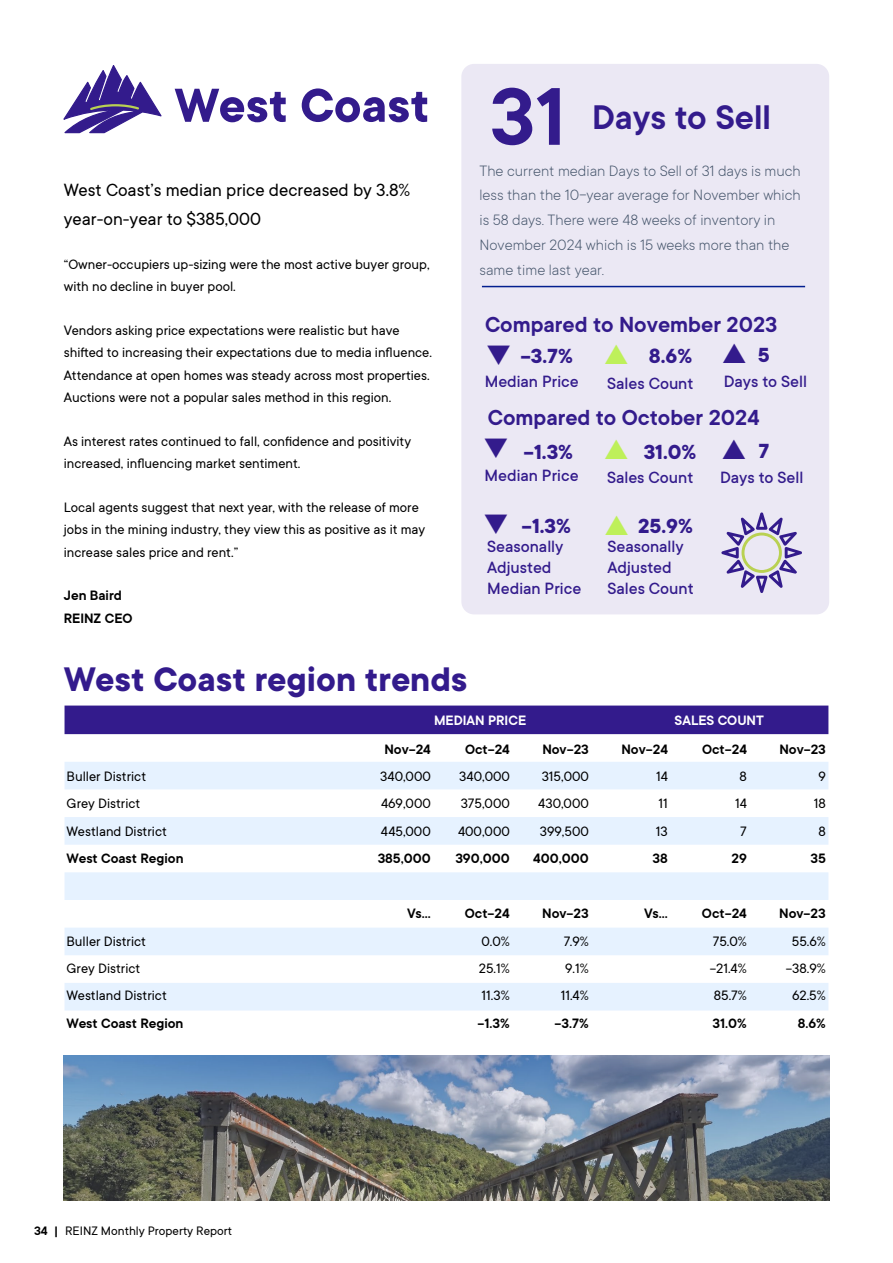
<style>
.page{position:relative;width:893px;height:1263px;background:#fff}
.page>*{position:absolute;margin:0;border:0;box-sizing:border-box;transform-origin:0 0}
.t1{font:600 90px "TT Commons";color:#331b8c}
.t2{font:700 52.5px "TT Commons";color:#331b8c}
.t3{font:600 37.65px "TT Commons";color:#331b8c}
.t4{font:700 37.5px "TT Commons";color:#331b8c}
.t5{font:600 24px "TT Commons";color:#331b8c}
.t6{font:700 22.5px "TT Commons";color:#331b8c}
.t7{font:19.5px/29.2px "TT Commons";color:#000}
.t8{font:500 18px/21px "TT Commons";color:#331b8c}
.t9{font:300 16.5px/24.8px "TT Commons";color:#44546a}
.t10{font:15px/22.5px "TT Commons";color:#000}
.t11{font:600 15px/22.5px "TT Commons";color:#000}
.t12{font:600 15px "TT Commons";color:#fff}
.t13{font:13.5px "TT Commons";color:#000}
.s1{font-weight:600}
</style>
<div class="page">
<svg style="left:63px;top:65px;width:99px;height:69px"></svg>
<div style="left:65px;top:705px;width:763px;height:29px;background:#331b8c"></div>
<svg style="left:65px;top:762px;width:763px;height:248px;fill:#e6f2ff"></svg>
<img style="left:64px;top:1055px;width:765px;height:145px">
<div style="left:461px;top:64px;width:368px;height:550px;background:#ebe8f4;border-radius:13px"></div>
<hr style="left:482px;top:286px;width:323px;height:1px;background:#031f8f">
<svg style="left:721px;top:512px;width:81px;height:81px"></svg>
<h2 class="t2" style="left:174px;top:76px;width:257px">West Coast</h2>
<h3 class="t7" style="left:64px;top:176px;width:348px">West Coast’s median price decreased by 3.8% year-on-year to $385,000</h3>
<p class="t10" style="left:64px;top:253px;width:367px">“Owner-occupiers up-sizing were the most active buyer group, with no decline in buyer pool.</p>
<p class="t10" style="left:64px;top:319px;width:370px">Vendors asking price expectations were realistic but have shifted to increasing their expectations due to media influence.<br>Attendance at open homes was steady across most properties.<br>Auctions were not a popular sales method in this region.</p>
<p class="t10" style="left:64px;top:430px;width:349px">As interest rates continued to fall, confidence and positivity increased, influencing market sentiment.</p>
<p class="t10" style="left:64px;top:496px;width:363px">Local agents suggest that next year, with the release of more jobs in the mining industry, they view this as positive as it may increase sales price and rent.”</p>
<p class="t11" style="left:64px;top:585px;width:70px">Jen Baird<br>REINZ CEO</p>
<h1 class="t1" style="left:490px;top:67px;width:78px">31</h1>
<p class="t9" style="left:479px;top:158px;width:323px">The current median Days to Sell of 31 days is much less than the 10-year average for November which is 58 days. There were 48 weeks of inventory in November 2024 which is 15 weeks more than the same time last year.</p>
<h3 class="t3" style="left:592px;top:97px;width:180px">Days to Sell</h3>
<h3 class="t5" style="left:485px;top:312px;width:294px">Compared to November 2023</h3>
<p class="t8" style="left:485px;top:371px;width:96px">Median Price</p>
<p class="t8" style="left:607px;top:373px;width:88px">Sales Count</p>
<p class="t8" style="left:724px;top:371px;width:85px">Days to Sell</p>
<h3 class="t6" style="left:485px;top:343px;width:89px">❑ -3.7%</h3>
<h3 class="t6" style="left:649px;top:343px;width:45px">8.6%</h3>
<h3 class="t6" style="left:758px;top:342px;width:13px">5</h3>
<h3 class="t5" style="left:488px;top:405px;width:273px">Compared to October 2024</h3>
<h3 class="t6" style="left:483px;top:440px;width:92px">❑ -1.3%</h3>
<h3 class="t6" style="left:644px;top:440px;width:54px">31.0%</h3>
<h3 class="t6" style="left:758px;top:439px;width:12px">7</h3>
<p class="t8" style="left:484px;top:465px;width:96px">Median Price</p>
<p class="t8" style="left:607px;top:467px;width:88px">Sales Count</p>
<p class="t8" style="left:720px;top:467px;width:85px">Days to Sell</p>
<h3 class="t6" style="left:521px;top:513px;width:51px">-1.3%</h3>
<h3 class="t6" style="left:638px;top:513px;width:56px">25.9%</h3>
<p class="t8" style="left:487px;top:536px;width:96px">Seasonally<br>Adjusted<br>Median Price</p>
<p class="t8" style="left:607px;top:536px;width:88px">Seasonally<br>Adjusted<br>Sales Count</p>
<h3 class="t4" style="left:64px;top:659px;width:405px">West Coast region trends</h3>
<p class="t12" style="left:434px;top:712px;width:94px">MEDIAN PRICE</p>
<p class="t12" style="left:675px;top:712px;width:91px">SALES COUNT</p>
<p class="t11" style="left:384px;top:738px;width:48px">Nov-24</p>
<p class="t11" style="left:465px;top:738px;width:46px">Oct-24</p>
<p class="t11" style="left:542px;top:738px;width:48px">Nov-23</p>
<p class="t11" style="left:621px;top:738px;width:48px">Nov-24</p>
<p class="t11" style="left:702px;top:738px;width:46px">Oct-24</p>
<p class="t11" style="left:779px;top:738px;width:48px">Nov-23</p>
<p class="t10" style="left:67px;top:765px;width:81px">Buller District</p>
<p class="t10" style="left:380px;top:765px;width:52px">340,000</p>
<p class="t10" style="left:459px;top:765px;width:52px">340,000</p>
<p class="t10" style="left:542px;top:765px;width:49px">315,000</p>
<p class="t10" style="left:656px;top:765px;width:13px">14</p>
<p class="t10" style="left:739px;top:765px;width:9px">8</p>
<p class="t10" style="left:818px;top:765px;width:9px">9</p>
<p class="t10" style="left:67px;top:793px;width:75px">Grey District</p>
<p class="t10" style="left:381px;top:793px;width:51px">469,000</p>
<p class="t10" style="left:461px;top:793px;width:50px">375,000</p>
<p class="t10" style="left:538px;top:793px;width:52px">430,000</p>
<p class="t10" style="left:659px;top:793px;width:11px">11</p>
<p class="t10" style="left:735px;top:793px;width:13px">14</p>
<p class="t10" style="left:814px;top:793px;width:13px">18</p>
<p class="t10" style="left:67px;top:820px;width:102px">Westland District</p>
<p class="t10" style="left:381px;top:820px;width:51px">445,000</p>
<p class="t10" style="left:458px;top:820px;width:53px">400,000</p>
<p class="t10" style="left:540px;top:820px;width:50px">399,500</p>
<p class="t10" style="left:656px;top:820px;width:13px">13</p>
<p class="t10" style="left:740px;top:820px;width:8px">7</p>
<p class="t10" style="left:818px;top:820px;width:9px">8</p>
<p class="t11" style="left:67px;top:848px;width:118px">West Coast Region</p>
<p class="t11" style="left:378px;top:848px;width:55px">385,000</p>
<p class="t11" style="left:455px;top:848px;width:56px">390,000</p>
<p class="t11" style="left:533px;top:848px;width:57px">400,000</p>
<p class="t11" style="left:652px;top:848px;width:17px">38</p>
<p class="t11" style="left:731px;top:848px;width:17px">29</p>
<p class="t11" style="left:810px;top:848px;width:17px">35</p>
<p class="t11" style="left:407px;top:902px;width:25px">Vs…</p>
<p class="t11" style="left:465px;top:902px;width:46px">Oct-24</p>
<p class="t11" style="left:542px;top:902px;width:48px">Nov-23</p>
<p class="t11" style="left:644px;top:902px;width:25px">Vs…</p>
<p class="t11" style="left:702px;top:902px;width:46px">Oct-24</p>
<p class="t11" style="left:779px;top:902px;width:48px">Nov-23</p>
<p class="t10" style="left:67px;top:930px;width:81px">Buller District</p>
<p class="t10" style="left:481px;top:930px;width:30px">0.0%</p>
<p class="t10" style="left:564px;top:930px;width:26px">7.9%</p>
<p class="t10" style="left:713px;top:930px;width:36px">75.0%</p>
<p class="t10" style="left:792px;top:930px;width:35px">55.6%</p>
<p class="t10" style="left:67px;top:957px;width:75px">Grey District</p>
<p class="t10" style="left:479px;top:957px;width:32px">25.1%</p>
<p class="t10" style="left:565px;top:957px;width:25px">9.1%</p>
<p class="t10" style="left:710px;top:957px;width:39px">-21.4%</p>
<p class="t10" style="left:786px;top:957px;width:42px">-38.9%</p>
<p class="t10" style="left:67px;top:984px;width:102px">Westland District</p>
<p class="t10" style="left:482px;top:984px;width:30px">11.3%</p>
<p class="t10" style="left:561px;top:984px;width:30px">11.4%</p>
<p class="t10" style="left:714px;top:984px;width:34px">85.7%</p>
<p class="t10" style="left:792px;top:984px;width:35px">62.5%</p>
<p class="t11" style="left:67px;top:1012px;width:118px">West Coast Region</p>
<p class="t11" style="left:477px;top:1012px;width:34px">-1.3%</p>
<p class="t11" style="left:555px;top:1012px;width:36px">-3.7%</p>
<p class="t11" style="left:712px;top:1012px;width:36px">31.0%</p>
<p class="t11" style="left:798px;top:1012px;width:30px">8.6%</p>
<p class="t13" style="left:34px;top:1224px;width:200px"><span class="s1">34 |</span> REINZ Monthly Property Report</p>
</div>
